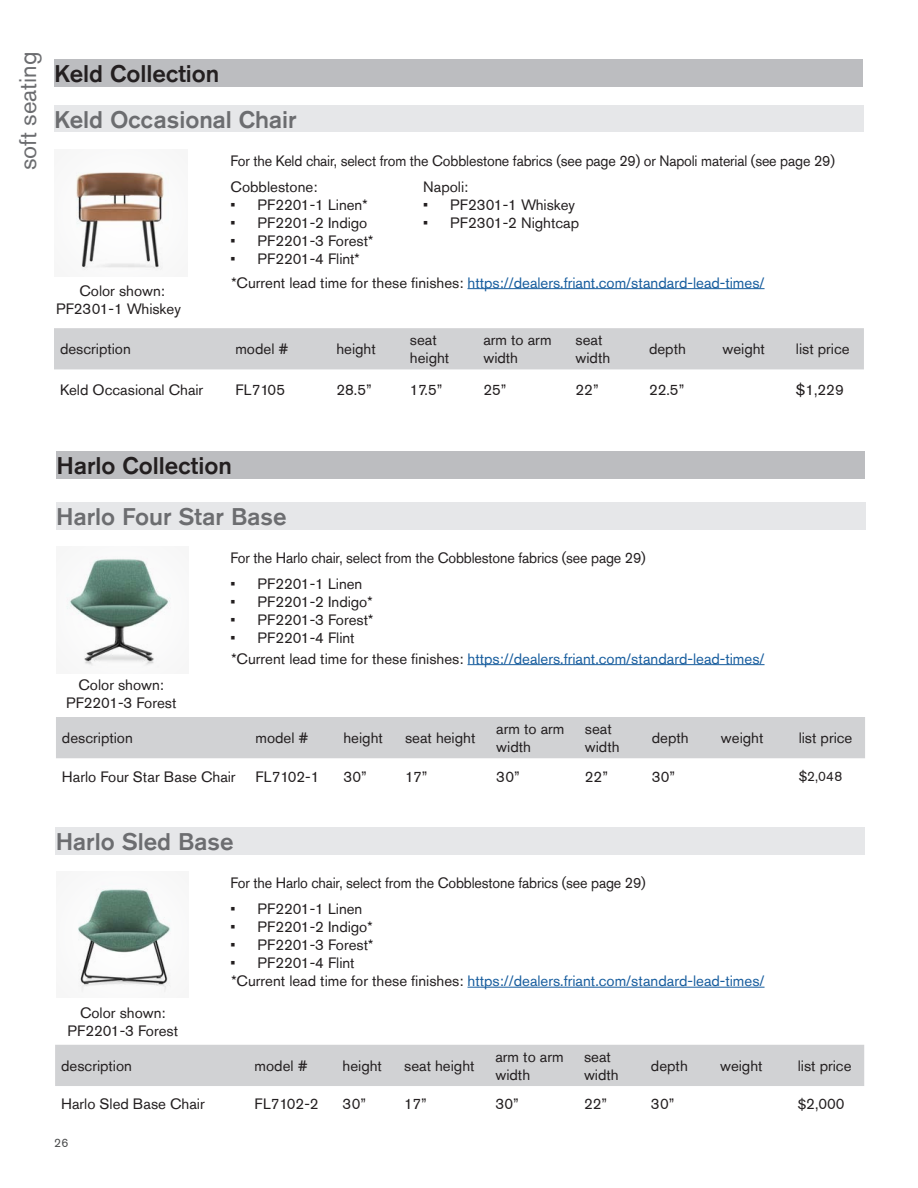
<style>
.page{position:relative;width:918px;height:1188px;background:#fff}
.page>*{position:absolute;margin:0;border:0;box-sizing:border-box;transform-origin:0 0}
.Chart_Header{font:500 24px "Akzidenz Grotesk Pro";color:#6c6d70}
.Seating_Type_-Header{font:500 24px "Akzidenz Grotesk Pro";color:#231f20}
.t1{font:24px "Akzidenz Grotesk Pro";color:#6c6d70}
.Chart_text{font:15px/18px "Akzidenz Grotesk Pro";color:#231f20}
.Body_text{font:15px "Akzidenz Grotesk Pro";color:#231f20}
.Chart_text-2{font:15px "Akzidenz Grotesk Pro";color:#175d9e}
.Body_text-2{font:15px "Akzidenz Grotesk Pro";color:#231f20;scale:.95 1}
.Chart_text-3{font:13.5px "Akzidenz Grotesk Pro";color:#231f20}
.t2{font:12px "Akzidenz Grotesk Pro";color:#4b4c4d}
.s1{color:#231f20}
.s2{font-size:13.5px}
</style>
<div class="page">
<div style="left:56px;top:502px;width:810px;height:27px;background:#e6e7e9"></div>
<div style="left:56px;top:717px;width:809px;height:41px;background:#d1d2d4"></div>
<svg style="left:66px;top:557px;width:104px;height:109px"></svg>
<div style="left:57px;top:451px;width:808px;height:27px;background:#bcbdc0"></div>
<div style="left:56px;top:827px;width:809px;height:27px;background:#e6e7e9"></div>
<svg style="left:78px;top:888px;width:93px;height:104px"></svg>
<div style="left:54px;top:59px;width:809px;height:27px;background:#bcbdc0"></div>
<div style="left:54px;top:105px;width:809px;height:27px;background:#e6e7e9"></div>
<div style="left:54px;top:328px;width:810px;height:41px;background:#d1d2d4"></div>
<svg style="left:76px;top:172px;width:91px;height:98px"></svg>
<div style="left:55px;top:1045px;width:809px;height:41px;background:#d1d2d4"></div>
<hr style="left:468px;top:288px;width:297px;height:1px;background:#175d9e">
<hr style="left:468px;top:664px;width:297px;height:1px;background:#175d9e">
<hr style="left:468px;top:987px;width:297px;height:1px;background:#175d9e">
<h1 class="t1" style="left:12px;top:170px;width:120px;rotate:-90deg">soft seating</h1>
<p class="Seating_Type_-Header" style="left:54px;top:58px;width:167px">Keld Collection</p>
<p class="Chart_Header" style="left:54px;top:104px;width:244px">Keld Occasional Chair</p>
<p class="Body_text" style="left:79px;top:281px;width:87px">Color shown:</p>
<p class="Body_text" style="left:56px;top:299px;width:126px">PF2301-1 Whiskey</p>
<p class="Body_text-2" style="left:231px;top:151px;width:638px">For the Keld chair, select from the Cobblestone fabrics (see page 29) or Napoli material (see page 29)</p>
<p class="Body_text" style="left:231px;top:177px;width:88px">Cobblestone:</p>
<p class="Body_text" style="left:231px;top:195px;width:139px">• PF2201-1 Linen*</p>
<p class="Body_text" style="left:231px;top:213px;width:138px">• PF2201-2 Indigo</p>
<p class="Body_text" style="left:231px;top:231px;width:144px">• PF2201-3 Forest*</p>
<p class="Body_text" style="left:231px;top:249px;width:131px">• PF2201-4 Flint*</p>
<p class="Body_text" style="left:423px;top:177px;width:46px">Napoli:</p>
<p class="Body_text" style="left:423px;top:195px;width:153px">• PF2301-1 Whiskey</p>
<p class="Body_text" style="left:423px;top:213px;width:157px">• PF2301-2 Nightcap</p>
<p class="Chart_text-2" style="left:231px;top:273px;width:535px"><span class="s1">*Current lead time for these finishes:</span> https://dealers.friant.com/standard-lead-times/</p>
<p class="Chart_text" style="left:60px;top:340px;width:72px">description</p>
<p class="Chart_text" style="left:235px;top:340px;width:55px">model #</p>
<p class="Chart_text" style="left:336px;top:340px;width:41px">height</p>
<p class="Chart_text" style="left:410px;top:331px;width:41px">seat height</p>
<p class="Chart_text" style="left:483px;top:331px;width:70px">arm to arm width</p>
<p class="Chart_text" style="left:576px;top:331px;width:36px">seat width</p>
<p class="Chart_text" style="left:649px;top:340px;width:38px">depth</p>
<p class="Chart_text" style="left:723px;top:340px;width:44px">weight</p>
<p class="Chart_text" style="left:796px;top:340px;width:55px">list price</p>
<p class="Chart_text" style="left:60px;top:380px;width:145px">Keld Occasional Chair</p>
<p class="Chart_text" style="left:235px;top:380px;width:51px">FL7105</p>
<p class="Chart_text" style="left:336px;top:380px;width:37px">28.5”</p>
<p class="Chart_text" style="left:410px;top:380px;width:34px">17.5”</p>
<p class="Chart_text" style="left:483px;top:380px;width:25px">25”</p>
<p class="Chart_text" style="left:576px;top:380px;width:25px">22”</p>
<p class="Chart_text" style="left:649px;top:380px;width:37px">22.5”</p>
<p class="Chart_text" style="left:796px;top:380px;width:49px">$1,229</p>
<p class="Seating_Type_-Header" style="left:57px;top:450px;width:177px">Harlo Collection</p>
<p class="Chart_Header" style="left:56px;top:501px;width:232px">Harlo Four Star Base</p>
<p class="Body_text-2" style="left:231px;top:548px;width:438px">For the Harlo chair, select from the Cobblestone fabrics (see page 29)</p>
<p class="Body_text" style="left:231px;top:574px;width:133px">• PF2201-1 Linen</p>
<p class="Body_text" style="left:231px;top:592px;width:144px">• PF2201-2 Indigo*</p>
<p class="Body_text" style="left:231px;top:610px;width:144px">• PF2201-3 Forest*</p>
<p class="Body_text" style="left:231px;top:628px;width:126px">• PF2201-4 Flint</p>
<p class="Body_text" style="left:78px;top:675px;width:87px">Color shown:</p>
<p class="Body_text" style="left:66px;top:693px;width:112px">PF2201-3 Forest</p>
<p class="Chart_text-2" style="left:231px;top:649px;width:535px"><span class="s1">*Current lead time for these finishes:</span> https://dealers.friant.com/standard-lead-times/</p>
<p class="Chart_text" style="left:62px;top:729px;width:72px">description</p>
<p class="Chart_text" style="left:255px;top:729px;width:55px">model #</p>
<p class="Chart_text" style="left:344px;top:729px;width:41px">height</p>
<p class="Chart_text" style="left:405px;top:729px;width:72px">seat height</p>
<p class="Chart_text" style="left:496px;top:720px;width:70px">arm to arm width</p>
<p class="Chart_text" style="left:585px;top:720px;width:36px">seat width</p>
<p class="Chart_text" style="left:652px;top:729px;width:38px">depth</p>
<p class="Chart_text" style="left:721px;top:729px;width:44px">weight</p>
<p class="Chart_text" style="left:799px;top:729px;width:55px">list price</p>
<p class="Chart_text" style="left:62px;top:767px;width:175px">Harlo Four Star Base Chair</p>
<p class="Chart_text" style="left:255px;top:767px;width:66px">FL7102-1</p>
<p class="Chart_text" style="left:344px;top:767px;width:25px">30”</p>
<p class="Chart_text" style="left:405px;top:767px;width:24px">17”</p>
<p class="Chart_text" style="left:496px;top:767px;width:25px">30”</p>
<p class="Chart_text" style="left:585px;top:767px;width:25px">22”</p>
<p class="Chart_text" style="left:652px;top:767px;width:25px">30”</p>
<p class="Chart_text-3" style="left:799px;top:768px;width:45px">$2,048</p>
<p class="Chart_Header" style="left:56px;top:826px;width:179px">Harlo Sled Base</p>
<p class="Body_text-2" style="left:231px;top:873px;width:438px">For the Harlo chair, select from the Cobblestone fabrics (see page 29)</p>
<p class="Body_text" style="left:231px;top:899px;width:133px">• PF2201-1 Linen</p>
<p class="Body_text" style="left:231px;top:917px;width:144px">• PF2201-2 Indigo*</p>
<p class="Body_text" style="left:231px;top:935px;width:144px">• PF2201-3 Forest*</p>
<p class="Body_text" style="left:231px;top:953px;width:126px">• PF2201-4 Flint</p>
<p class="Body_text" style="left:80px;top:1003px;width:87px">Color shown:</p>
<p class="Body_text" style="left:68px;top:1021px;width:112px">PF2201-3 Forest</p>
<p class="Chart_text-2" style="left:231px;top:971px;width:535px"><span class="s1">*Current lead time for these finishes:</span> https://dealers.friant.com/standard-lead-times/</p>
<p class="Chart_text" style="left:61px;top:1057px;width:72px">description</p>
<p class="Chart_text" style="left:255px;top:1057px;width:55px">model #</p>
<p class="Chart_text" style="left:343px;top:1057px;width:41px">height</p>
<p class="Chart_text" style="left:404px;top:1057px;width:72px">seat height</p>
<p class="Chart_text" style="left:495px;top:1048px;width:70px">arm to arm width</p>
<p class="Chart_text" style="left:584px;top:1048px;width:36px">seat width</p>
<p class="Chart_text" style="left:651px;top:1057px;width:38px">depth</p>
<p class="Chart_text" style="left:720px;top:1057px;width:44px">weight</p>
<p class="Chart_text" style="left:798px;top:1057px;width:55px">list price</p>
<p class="Chart_text" style="left:61px;top:1094px;width:145px">Harlo Sled Base Chair</p>
<p class="Chart_text" style="left:255px;top:1094px;width:66px">FL7102-2</p>
<p class="Chart_text" style="left:343px;top:1094px;width:25px">30”</p>
<p class="Chart_text" style="left:404px;top:1094px;width:24px">17”</p>
<p class="Chart_text" style="left:495px;top:1094px;width:25px">30”</p>
<p class="Chart_text" style="left:584px;top:1094px;width:25px">22”</p>
<p class="Chart_text" style="left:651px;top:1094px;width:25px">30”</p>
<p class="Chart_text" style="left:798px;top:1094px;width:48px"><span class="s2">$</span>2,000</p>
<p class="t2" style="left:54px;top:1135px;width:16px">26</p>
</div>
